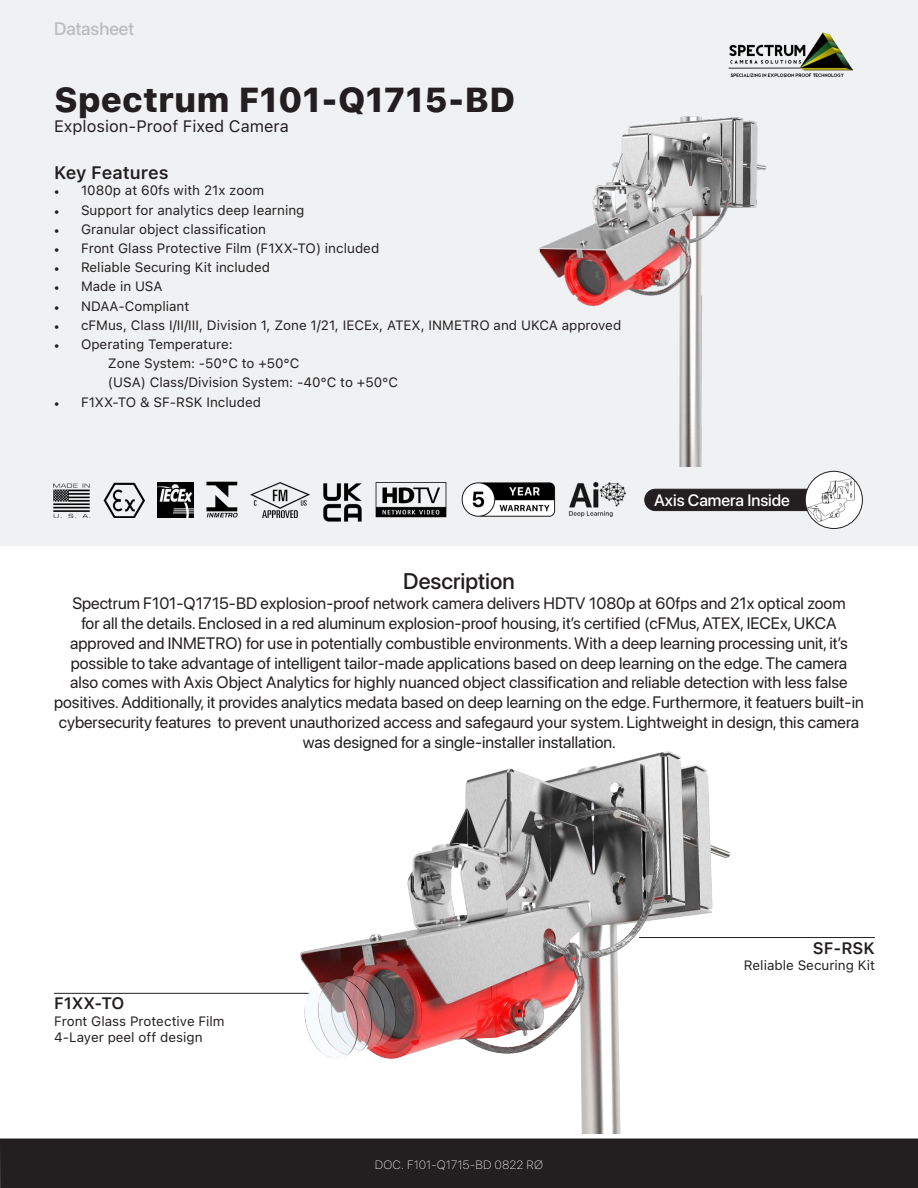
<style>
.page{position:relative;width:918px;height:1188px;background:#fff}
.page>*{position:absolute;margin:0;border:0;box-sizing:border-box;transform-origin:0 0}
.t1{font:18px "SF Pro";color:#bcbdc0}
.t2{font:800 16.8px "SF Pro Text";color:#231f20}
.t3{font:500 10.95px "SF Pro Display";color:#231f20}
.t4{font:600 8.85px "SF Pro Text";color:#231f20}
.t5{font:8.1px "SF Pro Display";color:#231f20}
.t6{font:8.1px "SF Pro Text";color:#231f20}
.t7{font:500 8.1px "SF Pro Display";color:#fff}
.t8{font:600 8.1px "SF Pro Text";color:#231f20}
.t9{font:6.6px "SF Pro Text";color:#231f20}
.t10{font:100 5.85px "SF Pro Text";color:#fff}
.s1{font-family:"Minion Pro";font-size:13.5px}
</style>
<div class="page">
<div style="left:0;top:0;width:918px;height:545px;background:#f0f1f2"></div>
<img style="left:728px;top:32px;width:125px;height:45px">
<img style="left:53px;top:483px;width:37px;height:35px">
<img style="left:103px;top:483px;width:42px;height:35px">
<img style="left:158px;top:483px;width:35px;height:35px">
<img style="left:251px;top:483px;width:58px;height:35px">
<img style="left:206px;top:482px;width:32px;height:35px">
<div style="left:645px;top:489px;width:188px;height:22px;background:#231f20;border-radius:11px"></div>
<div style="left:644px;top:489px;width:190px;height:22px;border:1px solid #231f20;border-radius:11px"></div>
<img style="left:376px;top:483px;width:70px;height:34px">
<img style="left:805px;top:473px;width:56px;height:55px">
<div style="left:805px;top:471px;width:58px;height:58px;border:1px solid #231f20;border-radius:50%"></div>
<img style="left:538px;top:116px;width:229px;height:350px">
<img style="left:248px;top:751px;width:482px;height:383px">
<hr style="left:54px;top:993px;width:255px;height:1px;background:#231f20">
<hr style="left:639px;top:937px;width:236px;height:1px;background:#231f20">
<img style="left:323px;top:483px;width:39px;height:39px">
<img style="left:461px;top:482px;width:95px;height:35px">
<div style="left:0;top:1139px;width:918px;height:49px;background:#231f20"></div>
<img style="left:568px;top:481px;width:59px;height:36px">
<h1 class="t1" style="left:54px;top:18px;width:82px">Datasheet</h1>
<h2 class="t2" style="left:54px;top:97px;width:463px">Spectrum F101-Q1715-BD</h2>
<p class="t6" style="left:54px;top:125px;width:237px">Explosion-Proof Fixed Camera</p>
<p class="t4" style="left:54px;top:171px;width:116px">Key Features</p>
<p class="t9" style="left:54px;top:189px;width:212px"><span class="s1">•</span> 1080p at 60fs with 21x zoom</p>
<p class="t9" style="left:54px;top:209px;width:252px"><span class="s1">•</span> Support for analytics deep learning</p>
<p class="t9" style="left:54px;top:228px;width:213px"><span class="s1">•</span> Granular object classification</p>
<p class="t9" style="left:54px;top:247px;width:327px"><span class="s1">•</span> Front Glass Protective Film (F1XX-TO) included</p>
<p class="t9" style="left:54px;top:266px;width:218px"><span class="s1">•</span> Reliable Securing Kit included</p>
<p class="t9" style="left:54px;top:285px;width:110px"><span class="s1">•</span> Made in USA</p>
<p class="t9" style="left:54px;top:305px;width:137px"><span class="s1">•</span> NDAA-Compliant</p>
<p class="t9" style="left:54px;top:324px;width:569px"><span class="s1">•</span> cFMus, Class I/II/III, Division 1, Zone 1/21, IECEx, ATEX, INMETRO and UKCA approved</p>
<p class="t9" style="left:54px;top:343px;width:180px"><span class="s1">•</span> Operating Temperature:</p>
<p class="t9" style="left:108px;top:362px;width:193px">Zone System: -50°C to +50°C</p>
<p class="t9" style="left:108px;top:381px;width:292px">(USA) Class/Division System: -40°C to +50°C</p>
<p class="t9" style="left:54px;top:401px;width:209px"><span class="s1">•</span> F1XX-TO &amp; SF-RSK Included</p>
<p class="t7" style="left:654px;top:498px;width:137px">Axis Camera Inside</p>
<h3 class="t3" style="left:403px;top:579px;width:113px">Description</h3>
<p class="t5" style="left:72px;top:602px;width:775px">Spectrum F101-Q1715-BD explosion-proof network camera delivers HDTV 1080p at 60fps and 21x optical zoom</p>
<p class="t5" style="left:81px;top:621px;width:757px">for all the details. Enclosed in a red aluminum explosion-proof housing, it’s certified (cFMus, ATEX, IECEx, UKCA</p>
<p class="t5" style="left:70px;top:641px;width:779px">approved and INMETRO) for use in potentially combustible environments. With a deep learning processing unit, it’s</p>
<p class="t5" style="left:71px;top:661px;width:778px">possible to take advantage of intelligent tailor-made applications based on deep learning on the edge. The camera</p>
<p class="t5" style="left:70px;top:681px;width:779px">also comes with Axis Object Analytics for highly nuanced object classification and reliable detection with less false</p>
<p class="t5" style="left:54px;top:701px;width:811px">positives. Additionally, it provides analytics medata based on deep learning on the edge. Furthermore, it featuers built-in</p>
<p class="t5" style="left:59px;top:720px;width:802px">cybersecurity features to prevent unauthorized access and safegaurd your system. Lightweight in design, this camera</p>
<p class="t5" style="left:303px;top:740px;width:314px">was designed for a single-installer installation.</p>
<p class="t8" style="left:54px;top:1002px;width:72px">F1XX-TO</p>
<p class="t9" style="left:54px;top:1019px;width:172px">Front Glass Protective Film</p>
<p class="t9" style="left:54px;top:1036px;width:150px">4-Layer peel off design</p>
<p class="t10" style="left:375px;top:1164px;width:170px">DOC. F101-Q1715-BD 0822 RØ</p>
<p class="t8" style="left:813px;top:946px;width:64px">SF-RSK</p>
<p class="t9" style="left:744px;top:964px;width:132px">Reliable Securing Kit</p>
</div>
